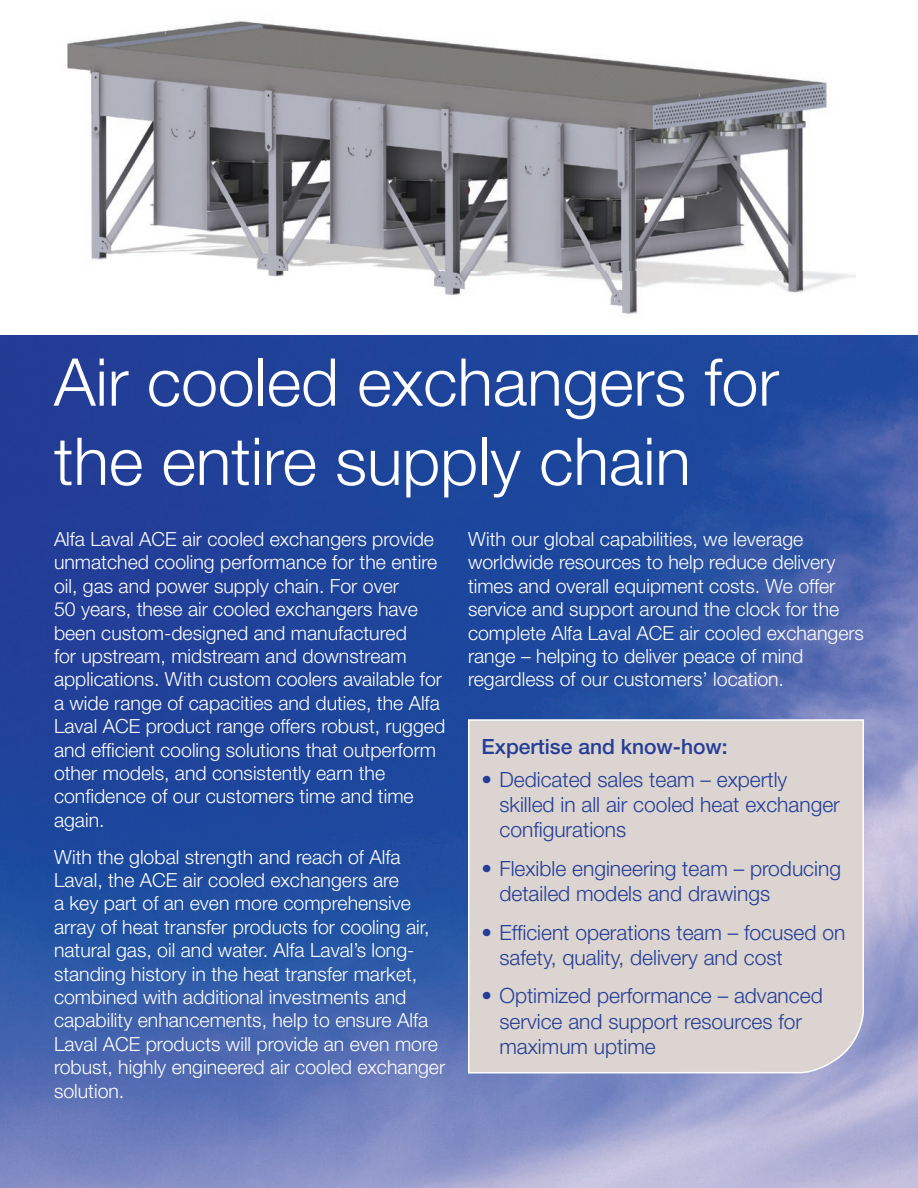
<style>
.page{position:relative;width:918px;height:1188px;background:#fff}
.page>*{position:absolute;margin:0;border:0;box-sizing:border-box;transform-origin:0 0}
.t1{font:300 66px/79.2px "Helvetica Neue LT Std";color:#fff}
.t2{font:300 21px/25.2px "Helvetica Neue LT Std";color:#243d98}
.t3{font:500 21px "Helvetica Neue LT Std";color:#243d98}
.t4{font:300 19.5px/23.4px "Helvetica Neue LT Std";color:#fff}
</style>
<div class="page">
<img style="left:0;top:336px;width:918px;height:852px">
<div style="left:467px;top:719px;width:398px;height:355px;background:#dbd4d0"></div>
<img style="left:67px;top:21px;width:789px;height:294px">
<svg style="left:917px;top:713px;width:1px;height:475px"></svg>
<p class="t1" style="left:54px;top:341px;width:727px">Air cooled exchangers for the entire supply chain</p>
<p class="t4" style="left:54px;top:527px;width:393px">Alfa Laval ACE air cooled exchangers provide unmatched cooling performance for the entire oil, gas and power supply chain. For over<br>50 years, these air cooled exchangers have been custom-designed and manufactured<br>for upstream, midstream and downstream applications. With custom coolers available for a wide range of capacities and duties, the Alfa Laval ACE product range offers robust, rugged and efficient cooling solutions that outperform other models, and consistently earn the confidence of our customers time and time again.</p>
<p class="t4" style="left:54px;top:845px;width:393px">With the global strength and reach of Alfa Laval, the ACE air cooled exchangers are<br>a key part of an even more comprehensive array of heat transfer products for cooling air, natural gas, oil and water. Alfa Laval’s long&shy;standing history in the heat transfer market, combined with additional investments and capability enhancements, help to ensure Alfa Laval ACE products will provide an even more robust, highly engineered air cooled exchanger solution.</p>
<p class="t4" style="left:468px;top:527px;width:398px">With our global capabilities, we leverage worldwide resources to help reduce delivery times and overall equipment costs. We offer service and support around the clock for the complete Alfa Laval ACE air cooled exchangers range – helping to deliver peace of mind regardless of our customers’ location.</p>
<p class="t3" style="left:482px;top:734px;width:248px">Expertise and know-how:</p>
<p class="t2" style="left:499px;top:766px;width:342px;text-indent:-18px">• Dedicated sales team – expertly skilled in all air cooled heat exchanger configurations</p>
<p class="t2" style="left:499px;top:855px;width:343px;text-indent:-18px">• Flexible engineering team – producing detailed models and drawings</p>
<p class="t2" style="left:499px;top:919px;width:347px;text-indent:-18px">• Efficient operations team – focused on safety, quality, delivery and cost</p>
<p class="t2" style="left:499px;top:983px;width:325px;text-indent:-18px">• Optimized performance – advanced service and support resources for maximum uptime</p>
</div>
